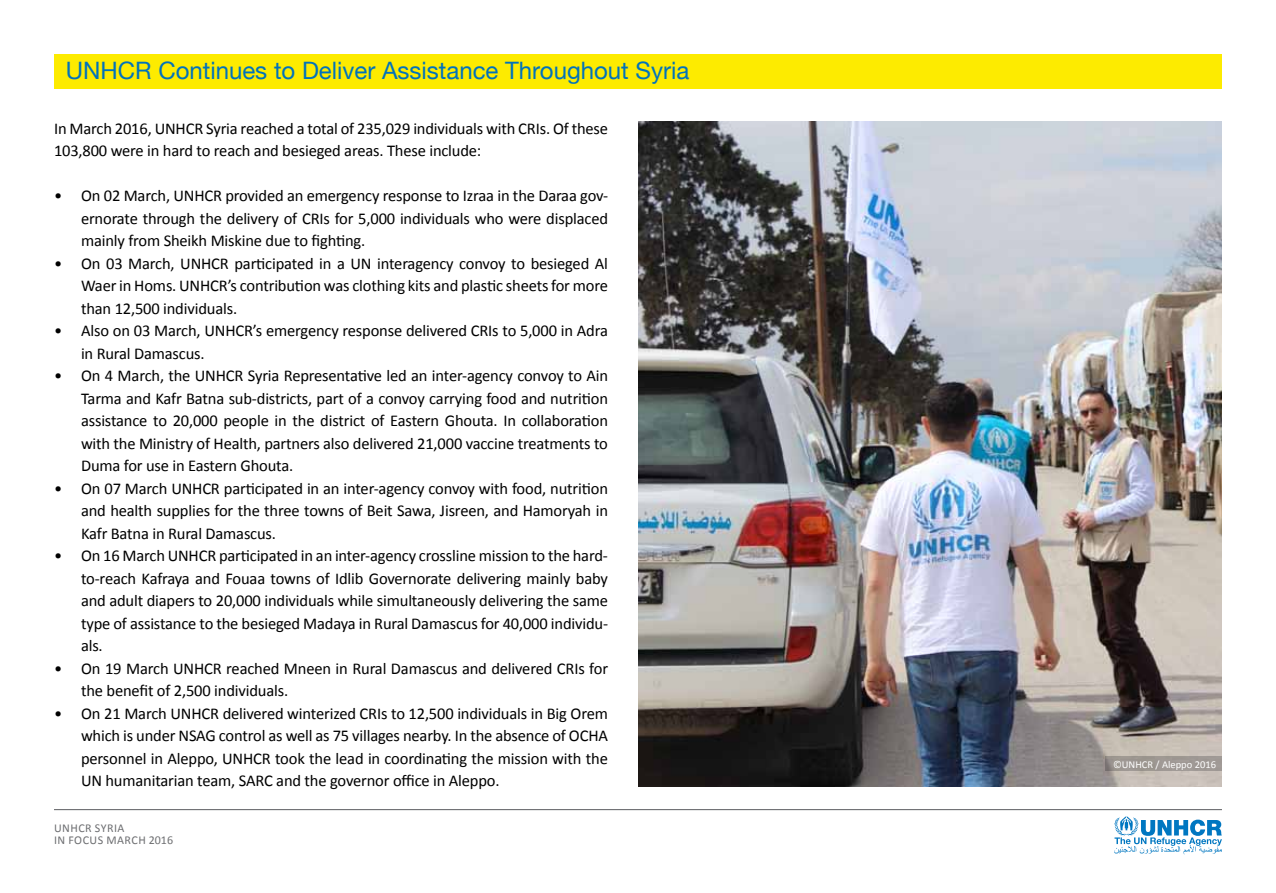
<style>
.page{position:relative;width:1276px;height:893px;background:#fff}
.page>*{position:absolute;margin:0;border:0;box-sizing:border-box;transform-origin:0 0}
.t1{font:24px "Helvetica Neue";color:#0072bc}
.t2{font:16.5px/22.5px "Calibri";letter-spacing:-.01em;color:#000}
.t3{font:12px "Calibri";letter-spacing:.04em;color:#6d6e71}
.t4{font:10.5px "Calibri";color:#fff}
</style>
<div class="page">
<svg style="left:1114px;top:816px;width:108px;height:39px"></svg>
<hr style="left:54px;top:809px;width:1168px;height:1px;background:#6d6e71">
<div style="left:54px;top:54px;width:1168px;height:35px;background:#fdeb00"></div>
<img style="left:638px;top:121px;width:584px;height:665px">
<div style="left:1105px;top:757px;width:117px;height:14px;background:#9e9894"></div>
<h1 class="t1" style="left:66px;top:53px;width:625px">UNHCR Continues to Deliver Assistance Throughout Syria</h1>
<p class="t2" style="left:54px;top:117px;width:555px">In March 2016, UNHCR Syria reached a total of 235,029 individuals with CRIs. Of these<br>103,800 were in hard to reach and besieged areas. These include:</p>
<p class="t2" style="left:54px;top:184px;width:10px">•</p>
<p class="t2" style="left:54px;top:252px;width:10px">•</p>
<p class="t2" style="left:54px;top:319px;width:10px">•</p>
<p class="t2" style="left:54px;top:364px;width:10px">•</p>
<p class="t2" style="left:54px;top:477px;width:10px">•</p>
<p class="t2" style="left:54px;top:544px;width:10px">•</p>
<p class="t2" style="left:54px;top:657px;width:10px">•</p>
<p class="t2" style="left:54px;top:702px;width:10px">•</p>
<p class="t2" style="left:81px;top:184px;width:528px">On 02 March, UNHCR provided an emergency response to Izraa in the Daraa gov-</p>
<p class="t2" style="left:81px;top:207px;width:528px">ernorate through the delivery of CRIs for 5,000 individuals who were displaced</p>
<p class="t2" style="left:81px;top:229px;width:528px">mainly from Sheikh Miskine due to fighting.<br>On 03 March, UNHCR participated in a UN interagency convoy to besieged Al</p>
<p class="t2" style="left:81px;top:274px;width:528px">Waer in Homs. UNHCR s’ contribution was clothing kits and plastic sheets for more than 12,500 individuals.<br>Also on 03 March, UNHCR s’ emergency response delivered CRIs to 5,000 in Adra</p>
<p class="t2" style="left:81px;top:342px;width:528px">in Rural Damascus.<br>On 4 March, the UNHCR Syria Representative led an inter-agency convoy to Ain</p>
<p class="t2" style="left:81px;top:387px;width:528px">Tarma and Kafr Batna sub-districts, part of a convoy carrying food and nutrition assistance to 20,000 people in the district of Eastern Ghouta In. collaboration with the Ministry of Health, partners also delivered 21,000 vaccine treatments to Duma for use in Eastern Ghouta.<br>On 07 March UNHCR participated in an inter-agency convoy with food, nutrition</p>
<p class="t2" style="left:81px;top:499px;width:528px">and health supplies for the three towns of Beit Sawa, Jisreen, and Hamoryah in<br>Kafr Batna in Rural Damascus.</p>
<p class="t2" style="left:81px;top:567px;width:528px">to-reach Kafraya and Fouaa towns of Idlib Governorate delivering mainly baby</p>
<p class="t2" style="left:81px;top:544px;width:528px">On 16 March UNHCR participated in an inter-agency crossline mission to the hard-</p>
<p class="t2" style="left:81px;top:589px;width:528px">and adult diapers to 20,000 individuals while simultaneously delivering the same</p>
<p class="t2" style="left:81px;top:635px;width:23px">als.</p>
<p class="t2" style="left:81px;top:612px;width:528px">type of assistance to the besieged Madaya in Rural Damascus for 40,000 individu-</p>
<p class="t2" style="left:81px;top:657px;width:528px">On 19 March UNHCR reached Mneen in Rural Damascus and delivered CRIs for</p>
<p class="t2" style="left:81px;top:680px;width:528px">the benefit of 2,500 individuals.<br>On 21 March UNHCR delivered winterized CRIs to 12,500 individuals in Big Orem</p>
<p class="t2" style="left:81px;top:725px;width:528px;text-align:justify">which is under NSAG control as well as 75 villages nearby In. the absence of OCHA personnel in Aleppo, UNHCR took the lead in coordinating the mission with the UN humanitarian team, SARC and the governor office in Aleppo.</p>
<p class="t3" style="left:54px;top:820px;width:72px">UNHCR Syria</p>
<p class="t3" style="left:68px;top:832px;width:22px">Focus</p>
<p class="t3" style="left:149px;top:832px;width:26px">2016</p>
<p class="t3" style="left:106px;top:832px;width:26px">March</p>
<p class="t3" style="left:54px;top:832px;width:6px">In</p>
<p class="t4" style="left:1113px;top:758px;width:104px">©UNHCR / Aleppo 2016</p>
</div>
